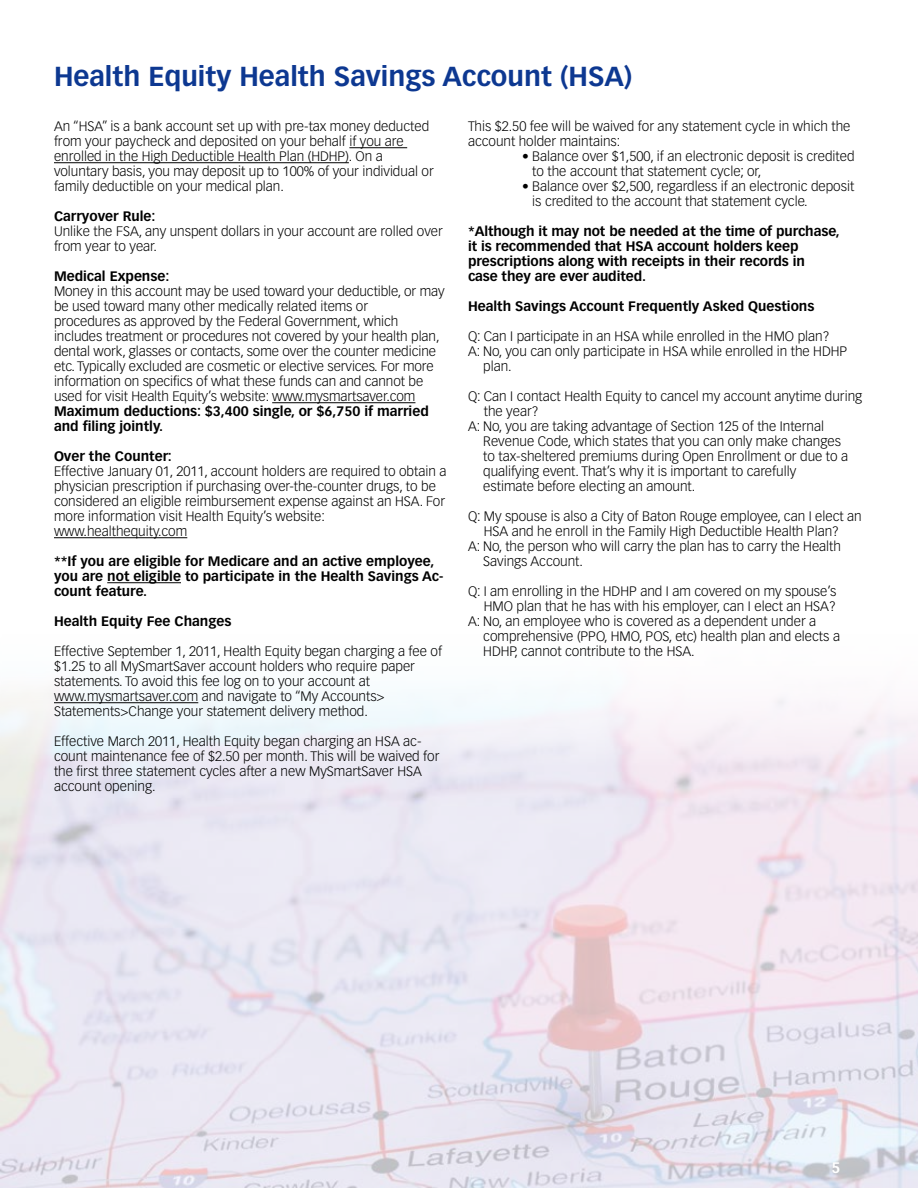
<style>
.page{position:relative;width:918px;height:1188px;background:#fff}
.page>*{position:absolute;margin:0;border:0;box-sizing:border-box;transform-origin:0 0}
.t1{font:700 27px "Vectora LH";color:#0d3891}
.t2{font:700 15px "Vectora LH";color:#fff}
.t3{font:300 13.5px/15px "Vectora LH";color:#000}
.t4{font:700 13.5px/15px "Vectora LH";color:#000}
</style>
<div class="page">
<img style="left:0;top:692px;width:918px;height:496px">
<hr style="left:349px;top:147px;width:58px;height:1px;background:#000">
<hr style="left:54px;top:162px;width:295px;height:1px;background:#000">
<hr style="left:272px;top:402px;width:143px;height:1px;background:#000">
<hr style="left:54px;top:537px;width:133px;height:1px;background:#000">
<hr style="left:107px;top:582px;width:74px;height:1px;background:#000">
<hr style="left:54px;top:702px;width:144px;height:1px;background:#000">
<h1 class="t1" style="left:54px;top:60px;width:580px">Health Equity Health Savings Account (HSA)</h1>
<p class="t3" style="left:54px;top:119px;width:381px">An “HSA” is a bank account set up with pre-tax money deducted from your paycheck and deposited on your behalf if you are enrolled in the High Deductible Health Plan (HDHP). On a voluntary basis, you may deposit up to 100% of your individual or family deductible on your medical plan.</p>
<p class="t4" style="left:54px;top:209px;width:103px">Carryover Rule:</p>
<p class="t3" style="left:54px;top:224px;width:390px">Unlike the FSA, any unspent dollars in your account are rolled over from year to year.</p>
<p class="t4" style="left:54px;top:269px;width:117px">Medical Expense:</p>
<p class="t3" style="left:54px;top:284px;width:392px">Money in this account may be used toward your deductible, or may be used toward many other medically related items or<br>procedures as approved by the Federal Government, which includes treatment or procedures not covered by your health plan, dental work, glasses or contacts, some over the counter medicine etc. Typically excluded are cosmetic or elective services. For more information on specifics of what these funds can and cannot be used for visit Health Equity’s website: www.mysmartsaver.com</p>
<p class="t4" style="left:54px;top:404px;width:376px">Maximum deductions: $3,400 single, or $6,750 if married and filing jointly.</p>
<p class="t4" style="left:54px;top:449px;width:119px">Over the Counter:</p>
<p class="t3" style="left:54px;top:464px;width:394px">Effective January 01, 2011, account holders are required to obtain a physician prescription if purchasing over-the-counter drugs, to be considered an eligible reimbursement expense against an HSA. For more information visit Health Equity’s website: www.healthequity.com</p>
<p class="t4" style="left:54px;top:554px;width:391px">**If you are eligible for Medicare and an active employee, you are not eligible to participate in the Health Savings Ac&shy;count feature.</p>
<p class="t4" style="left:54px;top:614px;width:179px">Health Equity Fee Changes</p>
<p class="t3" style="left:54px;top:644px;width:390px">Effective September 1, 2011, Health Equity began charging a fee of $1.25 to all MySmartSaver account holders who require paper statements. To avoid this fee log on to your account at www.mysmartsaver.com and navigate to “My Accounts&gt; Statements&gt;Change your statement delivery method.</p>
<p class="t3" style="left:54px;top:734px;width:387px">Effective March 2011, Health Equity began charging an HSA ac&shy;count maintenance fee of $2.50 per month. This will be waived for the first three statement cycles after a new MySmartSaver HSA account opening.</p>
<p class="t3" style="left:468px;top:119px;width:384px">This $2.50 fee will be waived for any statement cycle in which the account holder maintains:</p>
<p class="t3" style="left:532px;top:149px;width:324px;text-indent:-10px">• Balance over $1,500, if an electronic deposit is credited to the account that statement cycle; or,</p>
<p class="t3" style="left:532px;top:179px;width:324px;text-indent:-10px">• Balance over $2,500, regardless if an electronic deposit is credited to the account that statement cycle.</p>
<p class="t4" style="left:468px;top:224px;width:373px">*Although it may not be needed at the time of purchase, it is recommended that HSA account holders keep prescriptions along with receipts in their records in<br>case they are ever audited.</p>
<p class="t4" style="left:468px;top:299px;width:348px">Health Savings Account Frequently Asked Questions</p>
<p class="t3" style="left:468px;top:329px;width:363px">Q: Can I participate in an HSA while enrolled in the HMO plan?</p>
<p class="t3" style="left:468px;top:344px;width:381px">A: No, you can only participate in HSA while enrolled in the HDHP</p>
<p class="t3" style="left:483px;top:359px;width:30px">plan.</p>
<p class="t3" style="left:468px;top:389px;width:396px">Q: Can I contact Health Equity to cancel my account anytime during</p>
<p class="t3" style="left:484px;top:404px;width:57px">the year?</p>
<p class="t3" style="left:468px;top:419px;width:358px">A: No, you are taking advantage of Section 125 of the Internal</p>
<p class="t3" style="left:483px;top:434px;width:359px">Revenue Code, which states that you can only make changes</p>
<p class="t3" style="left:483px;top:449px;width:366px">to tax-sheltered premiums during Open Enrollment or due to a</p>
<p class="t3" style="left:483px;top:464px;width:314px">qualifying event. That’s why it is important to carefully</p>
<p class="t3" style="left:483px;top:479px;width:214px">estimate before electing an amount.</p>
<p class="t3" style="left:468px;top:509px;width:395px">Q: My spouse is also a City of Baton Rouge employee, can I elect an</p>
<p class="t3" style="left:484px;top:524px;width:357px">HSA and he enroll in the Family High Deductible Health Plan?</p>
<p class="t3" style="left:468px;top:539px;width:375px">A: No, the person who will carry the plan has to carry the Health</p>
<p class="t3" style="left:483px;top:554px;width:101px">Savings Account.</p>
<p class="t3" style="left:468px;top:584px;width:370px">Q: I am enrolling in the HDHP and I am covered on my spouse’s</p>
<p class="t3" style="left:484px;top:599px;width:354px">HMO plan that he has with his employer, can I elect an HSA?</p>
<p class="t3" style="left:468px;top:614px;width:350px">A: No, an employee who is covered as a dependent under a</p>
<p class="t3" style="left:483px;top:629px;width:358px">comprehensive (PPO, HMO, POS, etc) health plan and elects a</p>
<p class="t3" style="left:483px;top:644px;width:213px">HDHP, cannot contribute to the HSA.</p>
<p class="t2" style="left:831px;top:1158px;width:10px">5</p>
</div>
